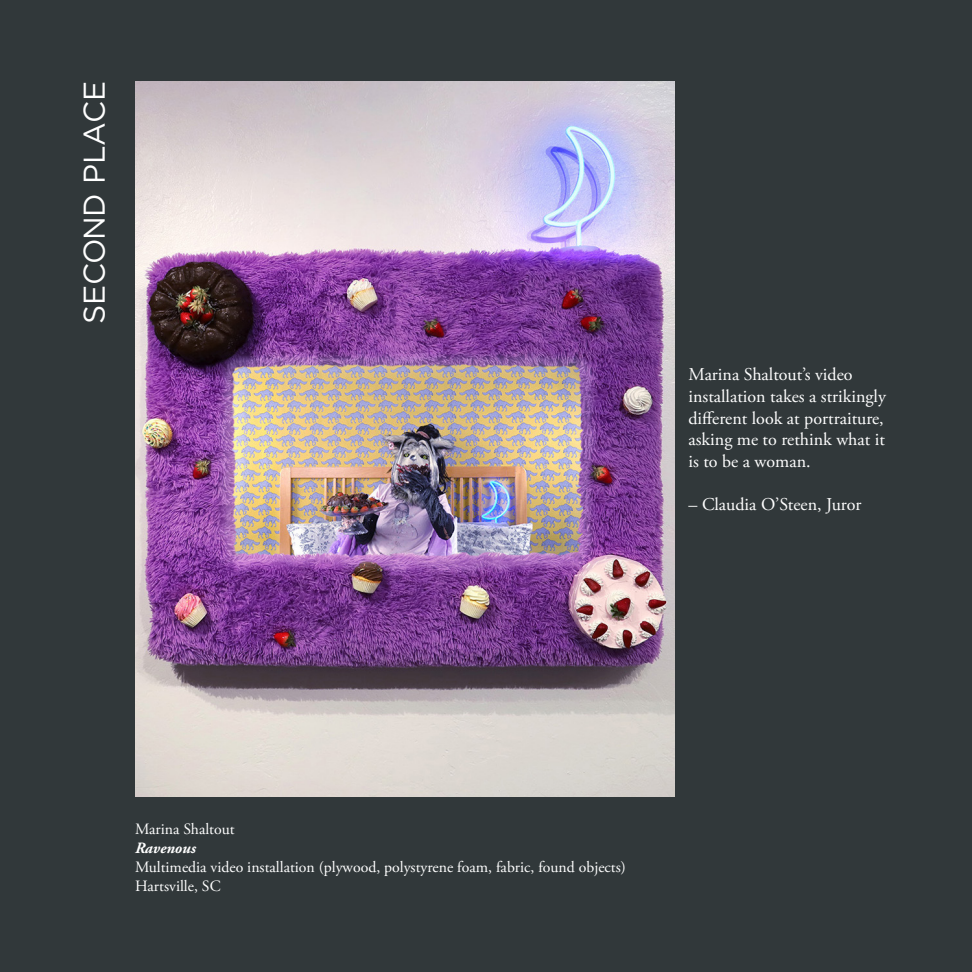
<style>
.page{position:relative;width:972px;height:972px;background:#31383a}
.page>*{position:absolute;margin:0;border:0;box-sizing:border-box;transform-origin:0 0}
.t1{font:30px "Gotham";letter-spacing:-.005em;color:#fff}
.body_copy{font:18px/21.6px "Adobe Garamond Pro";color:#fff}
.body_copy-2{font:15.75px "Adobe Garamond Pro";color:#fff}
.body_copy-3{font:italic 700 15.75px "Adobe Garamond Pro";color:#fff}
</style>
<div class="page">
<img style="left:135px;top:81px;width:540px;height:715px">
<p class="t1" style="left:75px;top:324px;width:245px;rotate:-90deg">SECOND PLACE</p>
<p class="body_copy" style="left:688px;top:365px;width:199px">Marina Shaltout’s video installation takes a strikingly different look at portraiture, asking me to rethink what it is to be a woman.</p>
<p class="body_copy" style="left:688px;top:494px;width:175px">– Claudia O’Steen, Juror</p>
<p class="body_copy-2" style="left:135px;top:820px;width:101px">Marina Shaltout</p>
<p class="body_copy-3" style="left:135px;top:839px;width:62px">Ravenous</p>
<p class="body_copy-2" style="left:135px;top:858px;width:492px">Multimedia video installation (plywood, polystyrene foam, fabric, found objects)</p>
<p class="body_copy-2" style="left:135px;top:877px;width:87px">Hartsville, SC</p>
</div>
